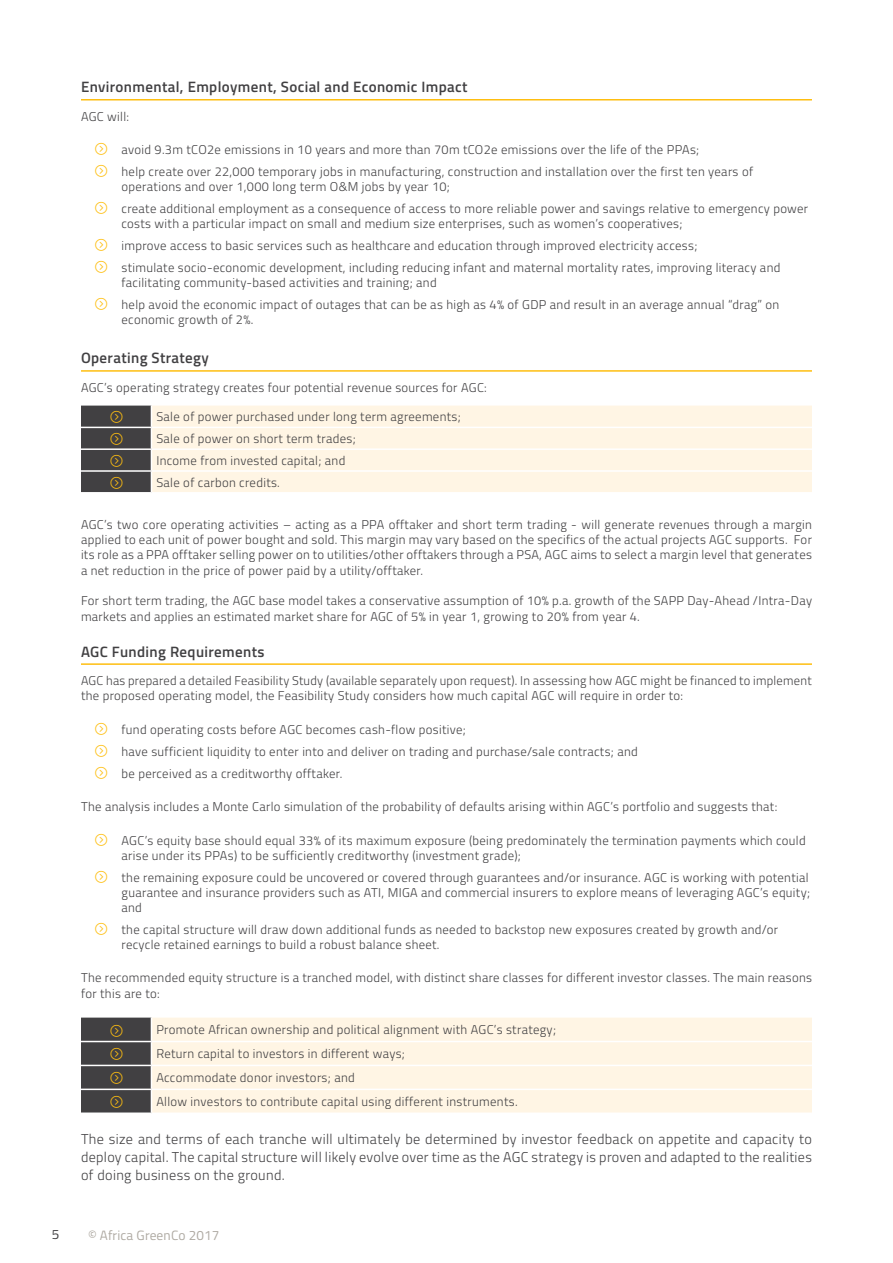
<style>
.page{position:relative;width:893px;height:1263px;background:#fff}
.page>*{position:absolute;margin:0;border:0;box-sizing:border-box;transform-origin:0 0}
.t1{font:600 15px "Titillium";letter-spacing:.025em;color:#414042}
.t2{font:300 14.25px/18px "Titillium";letter-spacing:.025em;color:#414042;text-align:justify}
.t3{font:13.5px "Titillium";letter-spacing:.01em;color:#afaaa3}
.t4{font:13.5px "Titillium";color:#414042}
.t5{font:300 12.75px/22px "Titillium";letter-spacing:.025em;color:#414042}
</style>
<div class="page">
<hr style="left:81px;top:99px;width:731px;height:2px;background:#febe10">
<hr style="left:81px;top:370px;width:731px;height:2px;background:#febe10">
<div style="left:152px;top:406px;width:660px;height:86px;background:#fff5e4"></div>
<hr style="left:151px;top:448px;width:661px;height:2px;background:#fff">
<hr style="left:151px;top:470px;width:661px;height:2px;background:#fff">
<hr style="left:151px;top:427px;width:661px;height:1px;background:#fff">
<hr style="left:81px;top:663px;width:731px;height:2px;background:#febe10">
<div style="left:152px;top:1017px;width:660px;height:95px;background:#fff5e4"></div>
<hr style="left:151px;top:1065px;width:661px;height:1px;background:#fff">
<hr style="left:151px;top:1088px;width:661px;height:2px;background:#fff">
<hr style="left:151px;top:1041px;width:661px;height:1px;background:#fff">
<svg style="left:81px;top:406px;width:71px;height:87px;background:#504f50"></svg>
<svg style="left:81px;top:1017px;width:71px;height:96px;background:#4f4e50"></svg>
<p class="t1" style="left:81px;top:76px;width:388px">Environmental, Employment, Social and Economic Impact</p>
<p class="t5" style="left:81px;top:105px;width:50px">AGC will:</p>
<p class="t5" style="left:122px;top:138px;width:633px">avoid 9.3m tCO2e emissions in 10 years and more than 70m tCO2e emissions over the life of the PPAs;<br>help create over 22,000 temporary jobs in manufacturing, construction and installation over the first ten years of</p>
<p class="t5" style="left:122px;top:175px;width:688px">operations and over 1,000 long term O&amp;M jobs by year 10;<br>create additional employment as a consequence of access to more reliable power and savings relative to emergency power</p>
<p class="t5" style="left:122px;top:212px;width:660px">costs with a particular impact on small and medium size enterprises, such as women’s cooperatives;<br>improve access to basic services such as healthcare and education through improved electricity access;<br>stimulate socio-economic development, including reducing infant and maternal mortality rates, improving literacy and</p>
<p class="t5" style="left:122px;top:271px;width:659px">facilitating community-based activities and training; and<br>help avoid the economic impact of outages that can be as high as 4% of GDP and result in an average annual “drag” on</p>
<p class="t5" style="left:122px;top:308px;width:133px">economic growth of 2%.</p>
<p class="t1" style="left:81px;top:347px;width:129px">Operating Strategy</p>
<p class="t5" style="left:81px;top:376px;width:407px">AGC’s operating strategy creates four potential revenue sources for AGC:</p>
<p class="t5" style="left:156px;top:405px;width:306px">Sale of power purchased under long term agreements; Sale of power on short term trades;<br>Income from invested capital; and<br>Sale of carbon credits.</p>
<p class="t5" style="left:81px;top:516px;width:732px;line-height:15.3px;text-align:justify">AGC’s two core operating activities – acting as a PPA offtaker and short term trading - will generate revenues through a margin applied to each unit of power bought and sold. This margin may vary based on the specifics of the actual projects AGC supports. For its role as a PPA offtaker selling power on to utilities/other offtakers through a PSA, AGC aims to select a margin level that generates a net reduction in the price of power paid by a utility/offtaker.</p>
<p class="t5" style="left:81px;top:593px;width:733px;line-height:15.3px">For short term trading, the AGC base model takes a conservative assumption of 10% p.a. growth of the SAPP Day-Ahead /Intra-Day markets and applies an estimated market share for AGC of 5% in year 1, growing to 20% from year 4.</p>
<p class="t1" style="left:81px;top:640px;width:185px">AGC Funding Requirements</p>
<p class="t5" style="left:81px;top:672px;width:732px;line-height:15px">AGC has prepared a detailed Feasibility Study (available separately upon request). In assessing how AGC might be financed to implement the proposed operating model, the Feasibility Study considers how much capital AGC will require in order to:</p>
<p class="t5" style="left:122px;top:717px;width:518px">fund operating costs before AGC becomes cash-flow positive;<br>have sufficient liquidity to enter into and deliver on trading and purchase/sale contracts; and be perceived as a creditworthy offtaker.</p>
<p class="t5" style="left:81px;top:795px;width:698px">The analysis includes a Monte Carlo simulation of the probability of defaults arising within AGC’s portfolio and suggests that:</p>
<p class="t5" style="left:122px;top:832px;width:686px;line-height:15px">AGC’s equity base should equal 33% of its maximum exposure (being predominately the termination payments which could arise under its PPAs) to be sufficiently creditworthy (investment grade);</p>
<p class="t5" style="left:122px;top:869px;width:690px;line-height:15px">the remaining exposure could be uncovered or covered through guarantees and/or insurance. AGC is working with potential guarantee and insurance providers such as ATI, MIGA and commercial insurers to explore means of leveraging AGC’s equity; and</p>
<p class="t5" style="left:122px;top:921px;width:658px;line-height:15px">the capital structure will draw down additional funds as needed to backstop new exposures created by growth and/or recycle retained earnings to build a robust balance sheet.</p>
<p class="t5" style="left:81px;top:969px;width:733px;line-height:15.3px">The recommended equity structure is a tranched model, with distinct share classes for different investor classes. The main reasons for this are to:</p>
<p class="t5" style="left:156px;top:1017px;width:401px;line-height:23.9px">Promote African ownership and political alignment with AGC’s strategy; Return capital to investors in different ways;<br>Accommodate donor investors; and<br>Allow investors to contribute capital using different instruments.</p>
<p class="t2" style="left:81px;top:1129px;width:732px">The size and terms of each tranche will ultimately be determined by investor feedback on appetite and capacity to deploy capital. The capital structure will likely evolve over time as the AGC strategy is proven and adapted to the realities of doing business on the ground.</p>
<p class="t4" style="left:52px;top:1224px;width:9px">5</p>
<p class="t3" style="left:88px;top:1225px;width:133px">© Africa GreenCo 2017</p>
</div>
